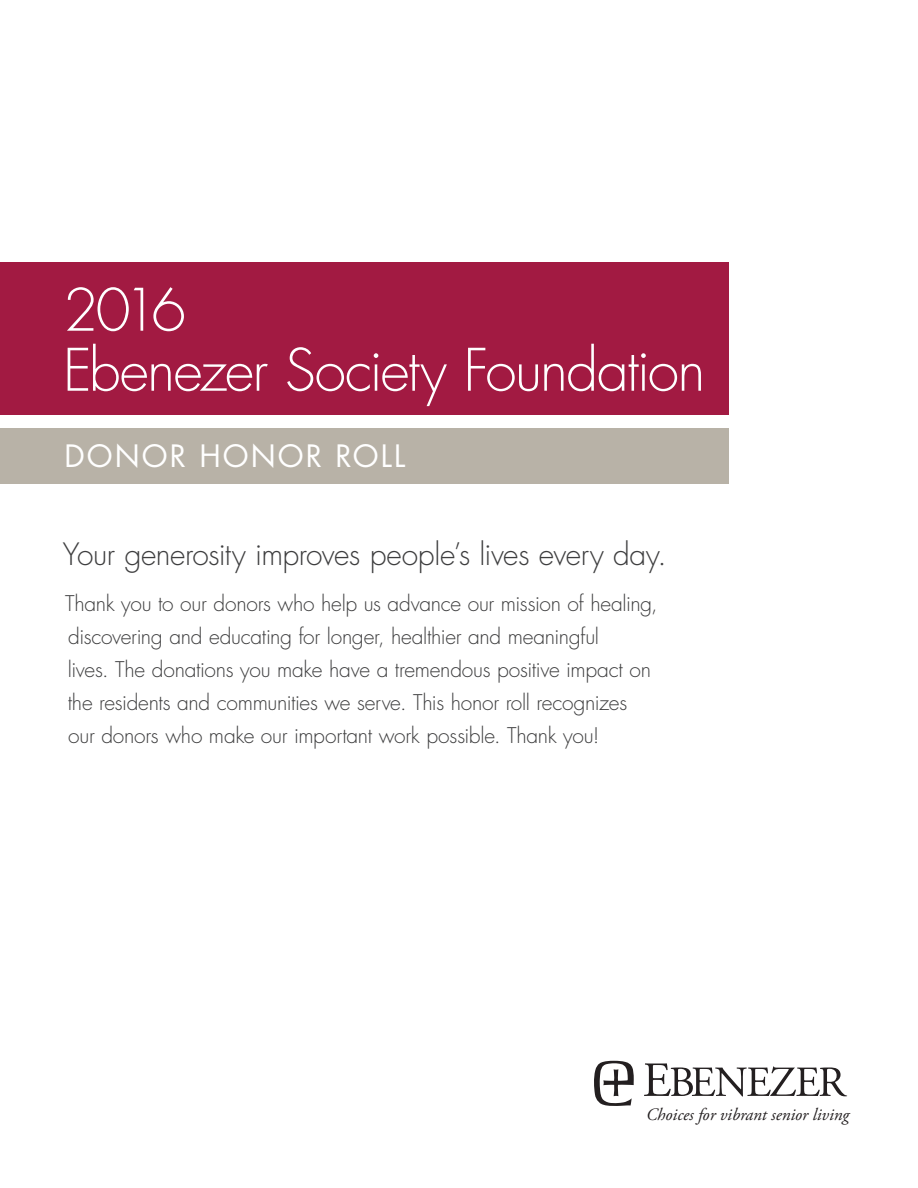
<style>
.page{position:relative;width:918px;height:1188px;background:#fff}
.page>*{position:absolute;margin:0;border:0;box-sizing:border-box;transform-origin:0 0}
.t1{font:300 57px/60px "Futura Std";letter-spacing:-.035em;color:#fff}
.t2{font:300 30px "Futura Std";letter-spacing:-.015em;color:#3e3e3f}
.t3{font:30px "Futura Std";letter-spacing:.07em;color:#fff}
.t4{font:300 21px/33px "Futura Std";letter-spacing:-.015em;color:#3e3e3f}
.t5{font:italic 17.4px "Adobe Garamond Pro";color:#231f20}
</style>
<div class="page">
<svg style="left:594px;top:1061px;width:40px;height:45px"></svg>
<svg style="left:644px;top:1063px;width:203px;height:34px"></svg>
<div style="left:0;top:262px;width:729px;height:152px;background:#a21a42"></div>
<div style="left:0;top:428px;width:729px;height:55px;background:#b8b2a7"></div>
<h1 class="t1" style="left:63px;top:282px;width:644px">2016<br>Ebenezer Society Foundation</h1>
<h2 class="t3" style="left:64px;top:437px;width:342px">DONOR HONOR ROLL</h2>
<h2 class="t2" style="left:63px;top:536px;width:605px">Your generosity improves people’s lives every day.</h2>
<p class="t4" style="left:65px;top:588px;width:594px">Thank you to our donors who help us advance our mission of healing, discovering and educating for longer, healthier and meaningful<br>lives. The donations you make have a tremendous positive impact on the residents and communities we serve. This honor roll recognizes<br>our donors who make our important work possible. Thank you!</p>
<p class="t5" style="left:646px;top:1104px;width:205px">Choices for vibrant senior living</p>
</div>
